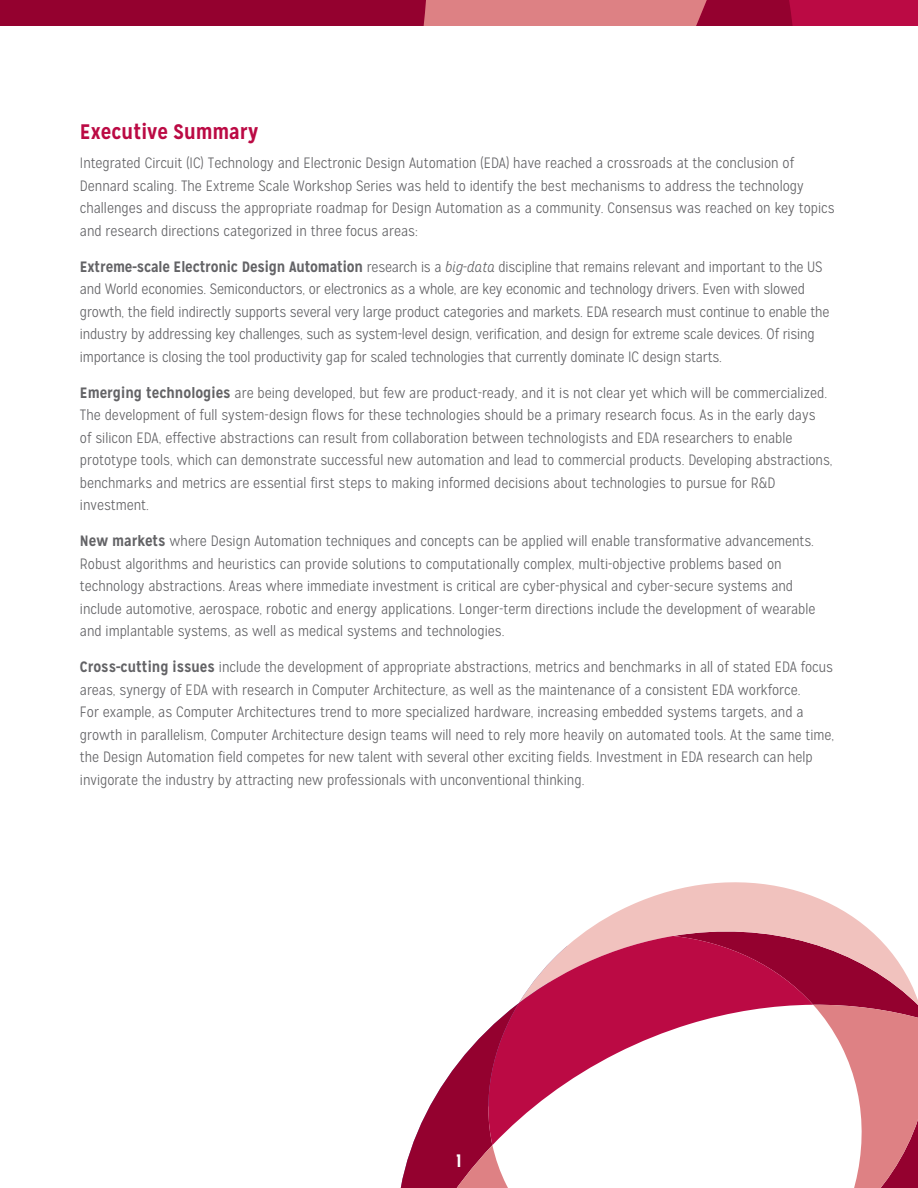
<style>
.page{position:relative;width:918px;height:1188px;background:#fff}
.page>*{position:absolute;margin:0;border:0;box-sizing:border-box;transform-origin:0 0}
.t1{font:700 21px "Mission Gothic";color:#bb0a44}
.t2{font:700 18px "Mission Gothic";color:#fff}
.t3{font:300 15px/22.5px "Mission Gothic";color:#636366}
.s1{font-weight:700}
.s2{font-style:italic}
</style>
<div class="page">
<svg style="left:580px;top:882px;width:277px;height:54px;fill:#f1c2be"></svg>
<svg style="left:519px;top:936px;width:154px;height:154px;fill:#bb0a44"></svg>
<svg style="left:673px;top:920px;width:245px;height:268px"></svg>
<svg style="left:400px;top:1003px;width:156px;height:185px"></svg>
<svg style="left:0;top:0;width:918px;height:26px;background:#af284b"></svg>
<h1 class="t1" style="left:80px;top:118px;width:180px">Executive Summary</h1>
<p class="t3" style="left:80px;top:152px;width:756px">Integrated Circuit (IC) Technology and Electronic Design Automation (EDA) have reached a crossroads at the conclusion of Dennard scaling. The Extreme Scale Workshop Series was held to identify the best mechanisms to address the technology challenges and discuss the appropriate roadmap for Design Automation as a community. Consensus was reached on key topics and research directions categorized in three focus areas:</p>
<p class="t3" style="left:80px;top:255px;width:751px"><span class="s1">Extreme-scale Electronic Design Automation</span> research is a <span class="s2">big-data</span> discipline that remains relevant and important to the US and World economies. Semiconductors, or electronics as a whole, are key economic and technology drivers. Even with slowed growth, the field indirectly supports several very large product categories and markets. EDA research must continue to enable the industry by addressing key challenges, such as system-level design, verification, and design for extreme scale devices. Of rising importance is closing the tool productivity gap for scaled technologies that currently dominate IC design starts.</p>
<p class="t3" style="left:80px;top:381px;width:754px"><span class="s1">Emerging technologies</span> are being developed, but few are product-ready, and it is not clear yet which will be commercialized.<br>The development of full system-design flows for these technologies should be a primary research focus. As in the early days<br>of silicon EDA, effective abstractions can result from collaboration between technologists and EDA researchers to enable prototype tools, which can demonstrate successful new automation and lead to commercial products. Developing abstractions, benchmarks and metrics are essential first steps to making informed decisions about technologies to pursue for R&amp;D investment.</p>
<p class="t3" style="left:80px;top:530px;width:737px"><span class="s1">New markets</span> where Design Automation techniques and concepts can be applied will enable transformative advancements.<br>Robust algorithms and heuristics can provide solutions to computationally complex, multi-objective problems based on technology abstractions. Areas where immediate investment is critical are cyber-physical and cyber-secure systems and include automotive, aerospace, robotic and energy applications. Longer-term directions include the development of wearable and implantable systems, as well as medical systems and technologies.</p>
<p class="t3" style="left:80px;top:656px;width:756px"><span class="s1">Cross-cutting issues</span> include the development of appropriate abstractions, metrics and benchmarks in all of stated EDA focus areas, synergy of EDA with research in Computer Architecture, as well as the maintenance of a consistent EDA workforce.<br>For example, as Computer Architectures trend to more specialized hardware, increasing embedded systems targets, and a growth in parallelism, Computer Architecture design teams will need to rely more heavily on automated tools. At the same time, the Design Automation field competes for new talent with several other exciting fields. Investment in EDA research can help invigorate the industry by attracting new professionals with unconventional thinking.</p>
<p class="t2" style="left:457px;top:1149px;width:6px">1</p>
</div>
